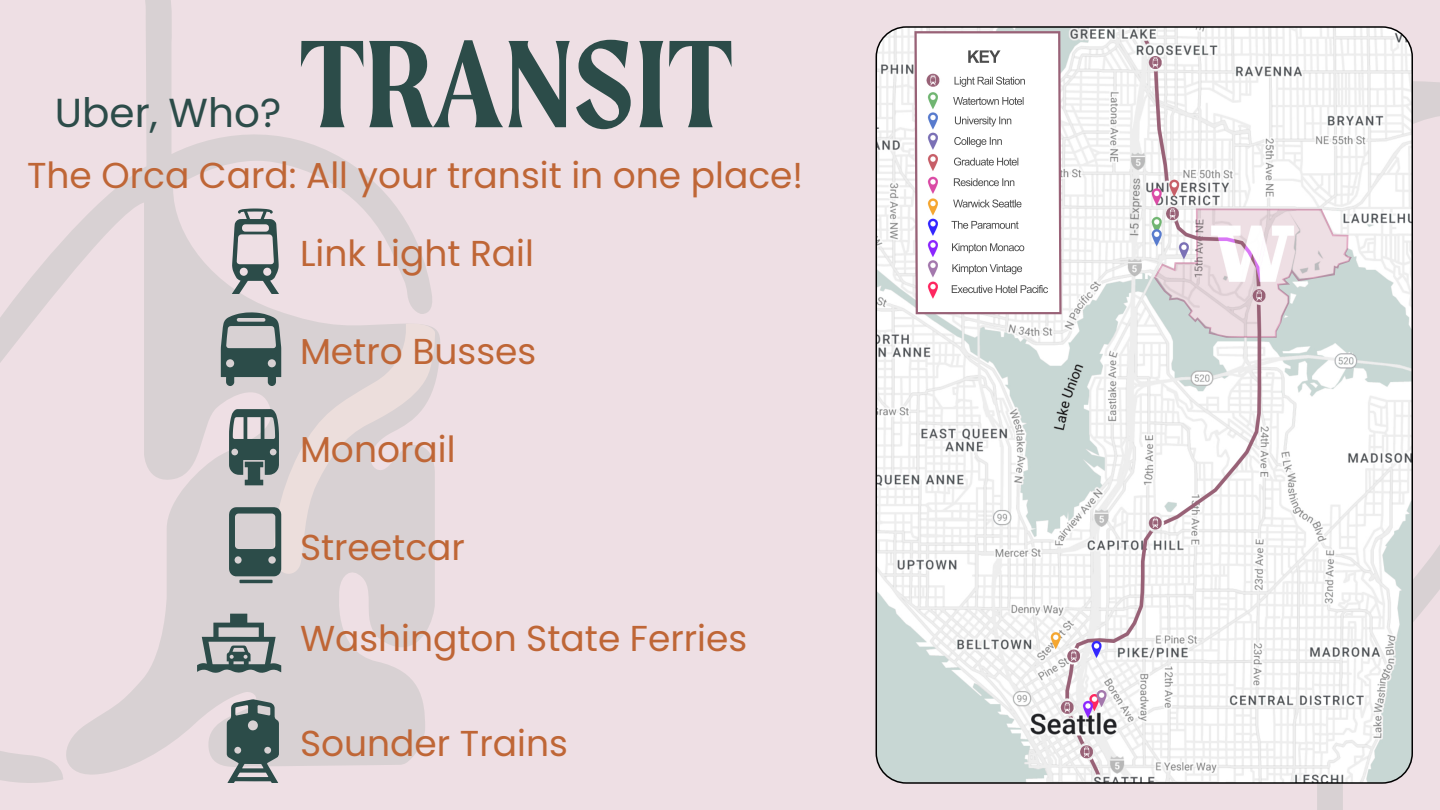
<style>
.page{position:relative;width:1440px;height:810px;background:#eedfe4}
.page>*{position:absolute;margin:0;border:0;box-sizing:border-box;transform-origin:0 0}
.t1{font:600 132.75px "Moret";color:#2c4c49}
.t2{font:40.5px "Poppins";color:#2c4c49}
.t3{font:36px "Poppins";color:#bf6636}
</style>
<div class="page">
<svg style="left:0;top:0;width:440px;height:783px"></svg>
<svg style="left:1317px;top:81px;width:123px;height:729px"></svg>
<img style="left:876px;top:27px;width:536px;height:756px">
<img style="left:1154px;top:208px;width:198px;height:130px">
<img style="left:914px;top:31px;width:148px;height:283px">
<svg style="left:197px;top:614px;width:84px;height:59px;background:#939c9c"></svg>
<svg style="left:232px;top:208px;width:47px;height:86px"></svg>
<svg style="left:221px;top:312px;width:216px;height:271px"></svg>
<svg style="left:227px;top:699px;width:52px;height:84px;background:#607473"></svg>
<p class="t1" style="left:300px;top:7px;width:434px">TRANSIT</p>
<p class="t3" style="left:27px;top:154px;width:778px">The Orca Card: All your transit in one place!</p>
<p class="t2" style="left:55px;top:90px;width:228px">Uber, Who?</p>
<p class="t3" style="left:300px;top:232px;width:236px">Link Light Rail</p>
<p class="t3" style="left:300px;top:330px;width:238px">Metro Busses</p>
<p class="t3" style="left:300px;top:428px;width:157px">Monorail</p>
<p class="t3" style="left:300px;top:526px;width:167px">Streetcar</p>
<p class="t3" style="left:300px;top:618px;width:449px">Washington State Ferries</p>
<p class="t3" style="left:300px;top:722px;width:269px">Sounder Trains</p>
</div>
